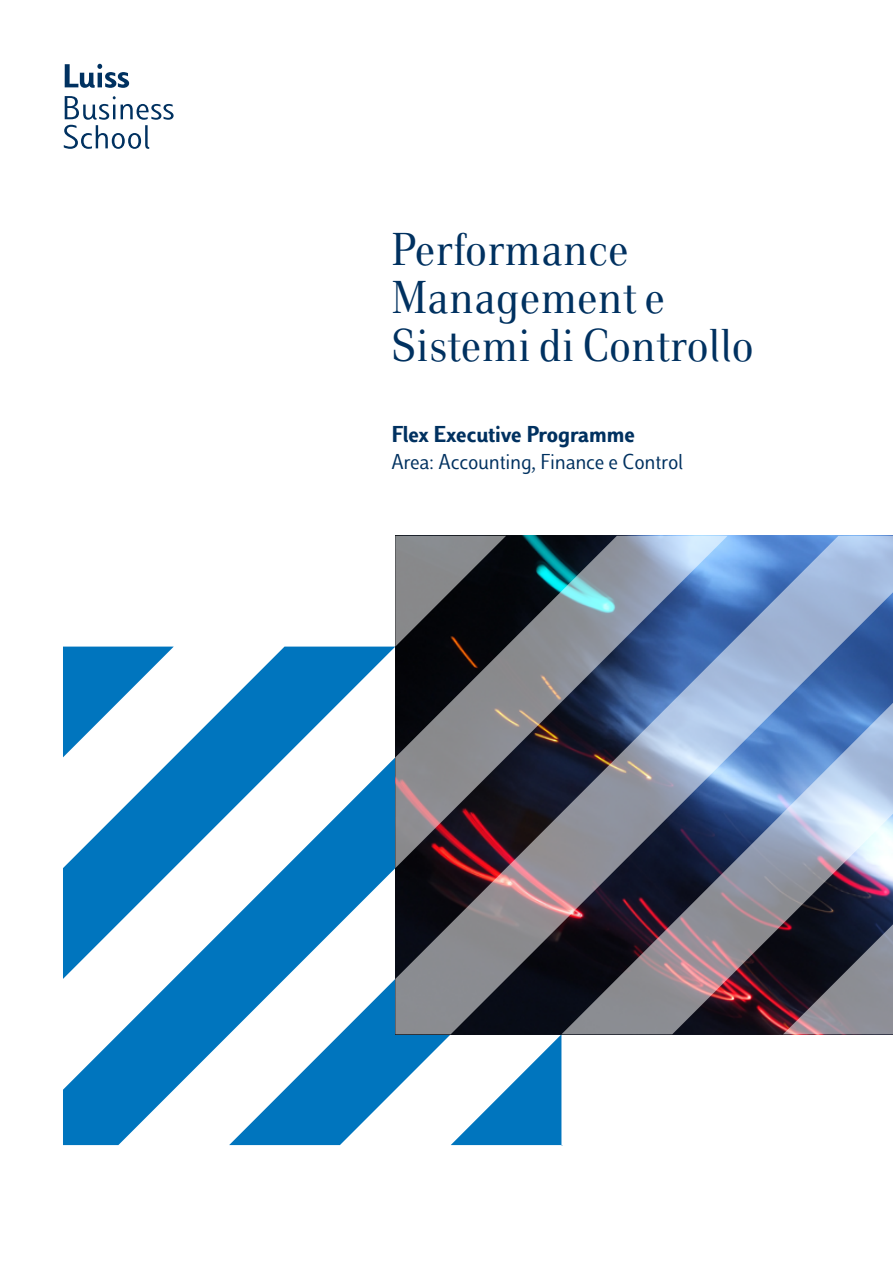
<style>
.page{position:relative;width:893px;height:1263px;background:#fff}
.page>*{position:absolute;margin:0;border:0;box-sizing:border-box;transform-origin:0 0}
.t1{font:48px/48px "Luiss Serif";color:#003160}
.t2{font:700 24px "Luiss Sans";color:#003160}
.t3{font:22.5px "Luiss Sans";letter-spacing:-.01em;color:#003160}
</style>
<div class="page">
<svg style="left:65px;top:64px;width:64px;height:24px"></svg>
<svg style="left:64px;top:96px;width:110px;height:53px"></svg>
<svg style="left:63px;top:979px;width:388px;height:166px"></svg>
<svg style="left:451px;top:1034px;width:110px;height:111px"></svg>
<svg style="left:63px;top:647px;width:332px;height:332px"></svg>
<svg style="left:63px;top:647px;width:111px;height:110px"></svg>
<svg style="left:395px;top:536px;width:498px;height:498px;background:#697088"></svg>
<svg style="left:395px;top:536px;width:333px;height:332px;background:#5c6578"></svg>
<svg style="left:395px;top:536px;width:111px;height:111px;background:#46474a"></svg>
<p class="t1" style="left:391px;top:225px;width:364px">Performance<br>Management e<br>Sistemi di Controllo</p>
<p class="t2" style="left:391px;top:419px;width:245px">Flex Executive Programme</p>
<p class="t3" style="left:391px;top:449px;width:294px">Area: Accounting, Finance e Control</p>
</div>
